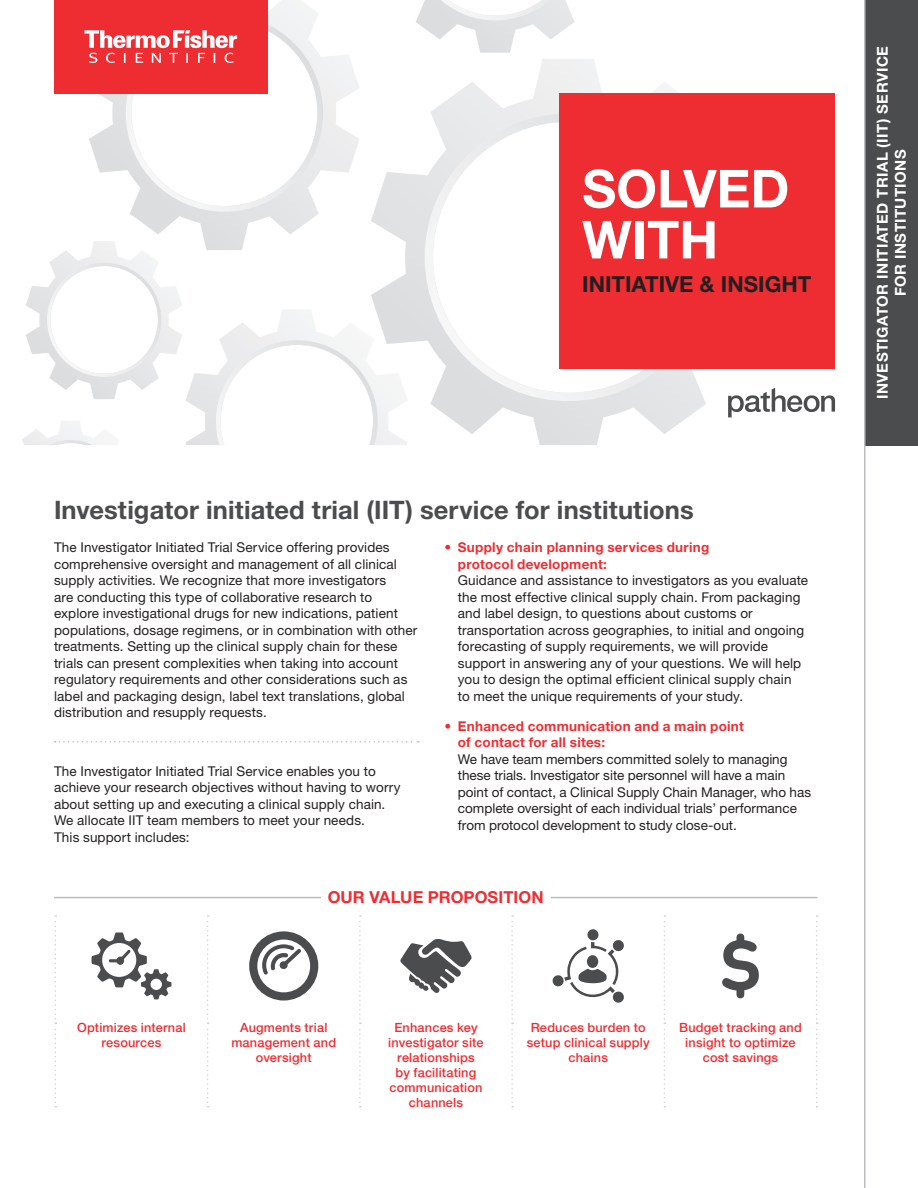
<style>
.page{position:relative;width:918px;height:1188px;background:#fff}
.page>*{position:absolute;margin:0;border:0;box-sizing:border-box;transform-origin:0 0}
.PATH_Fact_Cover_Whit{font:700 52.5px/51px "Helvetica Neue LT Std";color:#fff}
.PATH_Fact_Subhead_1{font:700 25.5px "Helvetica Neue LT Std";letter-spacing:.005em;color:#4b4c4d}
.PATH_Face_Cover_Subh{font:700 22.2px "Helvetica Neue LT Std";color:#231f20}
.PATH_Fact_Subhead_2{font:700 16.5px "Helvetica Neue LT Std";letter-spacing:.005em;color:#ee2d33}
.PATH_Fact_side_bar{font:700 15px/18px "Helvetica Neue LT Std";letter-spacing:.03em;color:#fff;text-align:center}
.PATH_Fact_Body{font:13.5px/16.5px "Helvetica Neue LT Std";letter-spacing:.01em;color:#231f20}
.PATH_Fact_Red_Callou{font:500 12.75px/15px "Helvetica Neue LT Std";letter-spacing:.015em;color:#ee2d33;text-align:center}
.s1{color:#ee2d33}
.s2{font-weight:700;color:#ee2d33}
</style>
<div class="page">
<svg style="left:371px;top:59px;width:361px;height:386px"></svg>
<svg style="left:425px;top:114px;width:287px;height:287px"></svg>
<svg style="left:130px;top:0;width:229px;height:241px"></svg>
<svg style="left:416px;top:0;width:158px;height:53px"></svg>
<svg style="left:22px;top:241px;width:386px;height:204px"></svg>
<div style="left:54px;top:0;width:214px;height:93px;background:#ee2d33"></div>
<svg style="left:84px;top:14px;width:239px;height:198px"></svg>
<svg style="left:728px;top:388px;width:107px;height:29px"></svg>
<div style="left:560px;top:93px;width:275px;height:276px;background:#ee2d33"></div>
<div style="left:865px;top:0;width:53px;height:445px;background:#4b4c4d"></div>
<hr style="left:864px;top:0;width:2px;height:1188px;background:#bcbdc0">
<svg style="left:55px;top:741px;width:364px;height:2px"></svg>
<svg style="left:55px;top:915px;width:1px;height:192px"></svg>
<svg style="left:207px;top:915px;width:2px;height:192px"></svg>
<svg style="left:359px;top:915px;width:2px;height:192px"></svg>
<svg style="left:511px;top:915px;width:2px;height:192px"></svg>
<svg style="left:664px;top:915px;width:1px;height:192px"></svg>
<svg style="left:816px;top:915px;width:2px;height:192px"></svg>
<svg style="left:92px;top:932px;width:79px;height:67px"></svg>
<svg style="left:249px;top:931px;width:69px;height:70px"></svg>
<svg style="left:400px;top:939px;width:72px;height:54px"></svg>
<svg style="left:552px;top:929px;width:72px;height:74px"></svg>
<svg style="left:722px;top:934px;width:37px;height:64px"></svg>
<hr style="left:54px;top:897px;width:763px;height:1px;background:#bcbdc0">
<div style="left:321px;top:885px;width:229px;height:25px;background:#fff"></div>
<p class="PATH_Fact_Cover_Whit" style="left:582px;top:162px;width:209px">SOLVED<br>WITH</p>
<p class="PATH_Face_Cover_Subh" style="left:582px;top:271px;width:231px">INITIATIVE &amp; INSIGHT</p>
<p class="PATH_Fact_Subhead_1" style="left:54px;top:494px;width:641px">Investigator initiated trial (IIT) service for institutions</p>
<p class="PATH_Fact_Body" style="left:54px;top:539px;width:365px">The Investigator Initiated Trial Service offering provides comprehensive oversight and management of all clinical supply activities. We recognize that more investigators<br>are conducting this type of collaborative research to explore investigational drugs for new indications, patient populations, dosage regimens, or in combination with other treatments. Setting up the clinical supply chain for these trials can present complexities when taking into account regulatory requirements and other considerations such as label and packaging design, label text translations, global distribution and resupply requests.</p>
<p class="PATH_Fact_Body" style="left:458px;top:539px;width:352px;text-indent:-14px"><span class="s1">•</span> <span class="s2">Supply chain planning services during<br>protocol development:<br></span>Guidance and assistance to investigators as you evaluate the most effective clinical supply chain. From packaging and label design, to questions about customs or transportation across geographies, to initial and ongoing forecasting of supply requirements, we will provide support in answering any of your questions. We will help you to design the optimal efficient clinical supply chain<br>to meet the unique requirements of your study.</p>
<p class="PATH_Fact_Body" style="left:458px;top:717px;width:355px;text-indent:-14px"><span class="s1">•</span> <span class="s2">Enhanced communication and a main point<br>of contact for all sites:<br></span>We have team members committed solely to managing these trials. Investigator site personnel will have a main point of contact, a Clinical Supply Chain Manager, who has complete oversight of each individual trials’ performance from protocol development to study close-out.</p>
<p class="PATH_Fact_Body" style="left:54px;top:763px;width:348px">The Investigator Initiated Trial Service enables you to achieve your research objectives without having to worry about setting up and executing a clinical supply chain.<br>We allocate IIT team members to meet your needs.<br>This support includes:</p>
<p class="PATH_Fact_Subhead_2" style="left:328px;top:887px;width:217px">OUR VALUE PROPOSITION</p>
<p class="PATH_Fact_Red_Callou" style="left:77px;top:1020px;width:110px">Optimizes internal resources</p>
<p class="PATH_Fact_Red_Callou" style="left:231px;top:1020px;width:106px">Augments trial management and oversight</p>
<p class="PATH_Fact_Red_Callou" style="left:388px;top:1020px;width:97px">Enhances key investigator site relationships<br>by facilitating communication channels</p>
<p class="PATH_Fact_Red_Callou" style="left:527px;top:1020px;width:124px">Reduces burden to setup clinical supply chains</p>
<p class="PATH_Fact_Red_Callou" style="left:679px;top:1020px;width:124px">Budget tracking and insight to optimize cost savings</p>
<p class="PATH_Fact_side_bar" style="left:873px;top:399px;width:354px;rotate:-90deg">INVESTIGATOR INITIATED TRIAL (IIT) SERVICE<br>FOR INSTITUTIONS</p>
</div>
